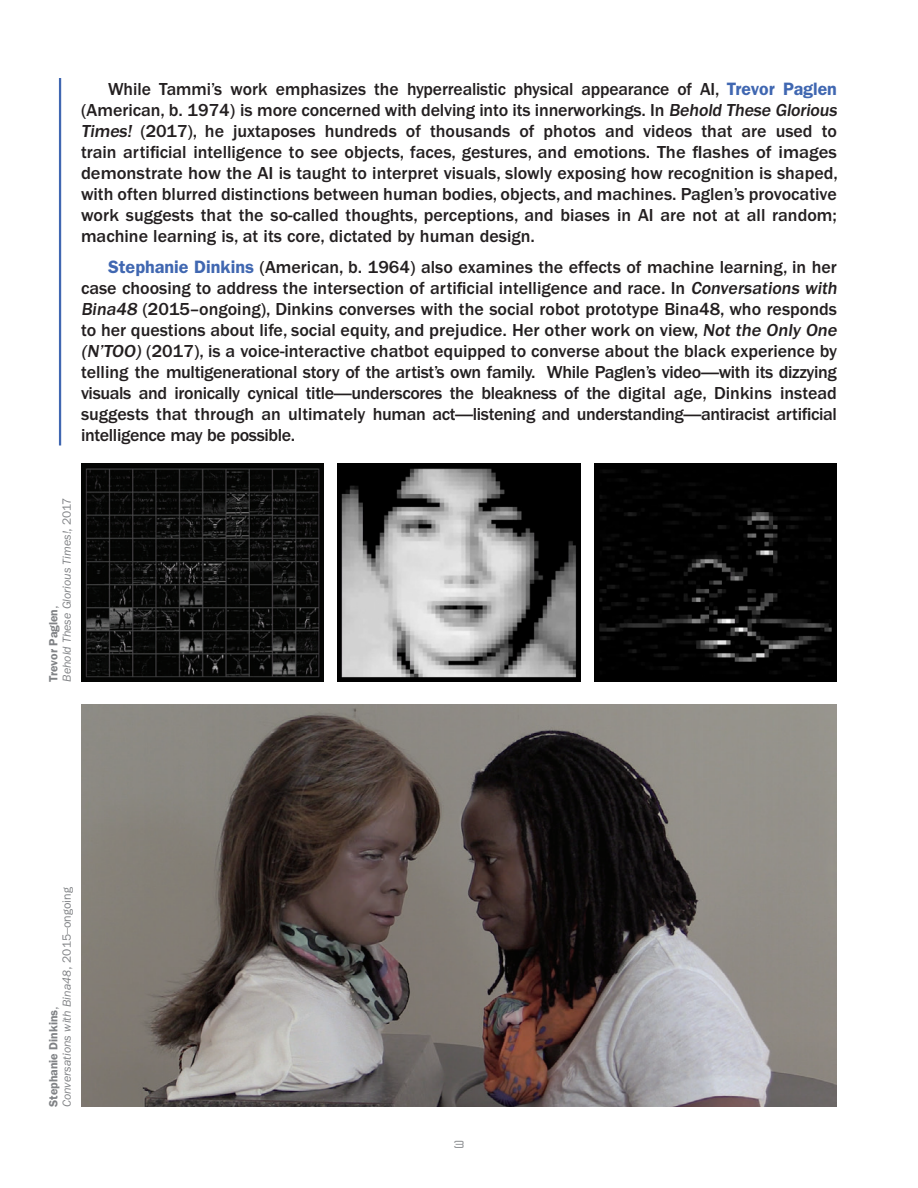
<style>
.page{position:relative;width:918px;height:1188px;background:#fff}
.page>*{position:absolute;margin:0;border:0;box-sizing:border-box;transform-origin:0 0}
.Body{font:500 18px/21px "ITC Franklin Gothic Std";color:#231f20}
.t1{font:italic 12px/13.5px "ITC Franklin Gothic Std";color:#808285}
.t2{font:9px "Protrakt";color:#939598}
.s1{font-weight:600;color:#4067b1}
.s2{font-weight:600;font-style:normal}
.s3{font-style:normal}
</style>
<div class="page">
<img style="left:81px;top:704px;width:756px;height:403px">
<img style="left:81px;top:463px;width:243px;height:219px">
<img style="left:338px;top:463px;width:242px;height:219px">
<img style="left:594px;top:463px;width:243px;height:219px">
<hr style="left:59px;top:78px;width:2px;height:368px;background:#4067b1">
<p class="Body" style="left:81px;top:79px;width:760px;text-indent:27px">While Tammi’s work emphasizes the hyperrealistic physical appearance of AI, <span class="s1">Trevor Paglen </span>(American, b. 1974) is more concerned with delving into its innerworkings. In Behold These Glorious Times! (2017), he juxtaposes hundreds of thousands of photos and videos that are used to train artificial intelligence to see objects, faces, gestures, and emotions. The flashes of images demonstrate how the AI is taught to interpret visuals, slowly exposing how recognition is shaped, with often blurred distinctions between human bodies, objects, and machines. Paglen’s provocative work suggests that the so-called thoughts, perceptions, and biases in AI are not at all random; machine learning is, at its core, dictated by human design.</p>
<p class="Body" style="left:81px;top:257px;width:760px;text-indent:27px"><span class="s1">Stephanie Dinkins</span> (American, b. 1964) also examines the effects of machine learning, in her case choosing to address the intersection of artificial intelligence and race. In Conversations with Bina48 (2015–ongoing), Dinkins converses with the social robot prototype Bina48, who responds to her questions about life, social equity, and prejudice. Her other work on view, Not the Only One (N’TOO) (2017), is a voice-interactive chatbot equipped to converse about the black experience by telling the multigenerational story of the artist’s own family. While Paglen’s video—with its dizzying visuals and ironically cynical title—underscores the bleakness of the digital age, Dinkins instead suggests that through an ultimately human act—listening and understanding—antiracist artificial intelligence may be possible.</p>
<p class="t1" style="left:47px;top:682px;width:186px;rotate:-90deg"><span class="s2">Trevor Paglen</span><span class="s3">,<br></span>Behold These Glorious Times!<span class="s3">, 2017</span></p>
<p class="t1" style="left:47px;top:1107px;width:221px;rotate:-90deg"><span class="s2">Stephanie Dinkins</span><span class="s3">,<br></span>Conversations with Bina48<span class="s3">, 2015–ongoing</span></p>
<p class="t2" style="left:454px;top:1137px;width:12px">3</p>
</div>
